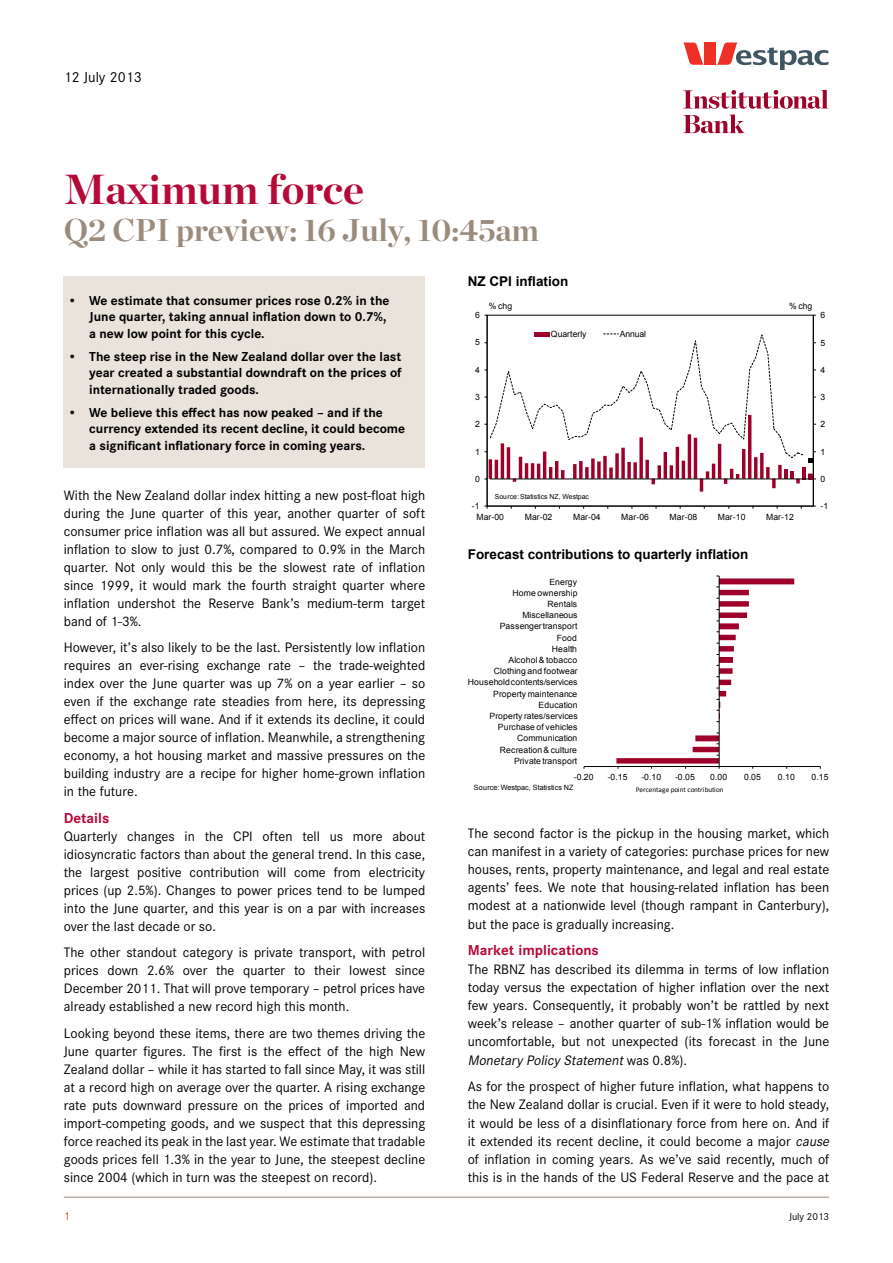
<style>
.page{position:relative;width:893px;height:1263px;background:#fff}
.page>*{position:absolute;margin:0;border:0;box-sizing:border-box;transform-origin:0 0}
.t1{font:700 42px "Chronicle Display";letter-spacing:-.005em;color:#b50938}
.t2{font:700 31.5px "Chronicle Display";letter-spacing:-.005em;color:#9a8b7d}
.t3{font:700 15px "Corporate S";color:#b50938}
.t4{font:15px "Corporate S";color:#000}
.t5{font:14.25px/18px "Corporate S";color:#000;text-align:justify}
.t6{font:700 13.5px/16.5px "Corporate S";color:#000}
.t7{font:700 13.5px "Arial";color:#000}
.t8{font:12px "Corporate S";color:#ee3124}
.t9{font:10.5px "Corporate S";letter-spacing:-.005em;color:#000}
.t10{font:8.55px "Arial";letter-spacing:.015em;color:#000}
.t11{font:7.2px "Arial";letter-spacing:.005em;color:#000}
.t12{font:7.2px "Calibri";letter-spacing:-.02em;color:#000}
.t13{font:6.9px "Arial";letter-spacing:.005em;color:#000}
.s1{font-style:italic}
</style>
<div class="page">
<svg style="left:683px;top:90px;width:145px;height:43px"></svg>
<svg style="left:683px;top:43px;width:21px;height:22px"></svg>
<div style="left:704px;top:43px;width:12px;height:22px;background:#ee3124"></div>
<svg style="left:717px;top:43px;width:111px;height:27px"></svg>
<hr style="left:64px;top:1197px;width:765px;height:1px;background:#9a8b7d">
<hr style="left:813px;top:315px;width:1px;height:191px;background:#000">
<hr style="left:487px;top:315px;width:1px;height:191px;background:#000">
<hr style="left:487px;top:506px;width:326px;height:1px;background:#000">
<svg style="left:484px;top:332px;width:332px;height:160px"></svg>
<hr style="left:584px;top:766px;width:236px;height:1px;background:#000">
<svg style="left:616px;top:576px;width:178px;height:193px"></svg>
<div style="left:64px;top:276px;width:361px;height:192px;background:#e9e3dc"></div>
<p class="t4" style="left:64px;top:69px;width:79px">12 July 2013</p>
<h1 class="t1" style="left:64px;top:163px;width:302px">Maximum force</h1>
<h2 class="t2" style="left:64px;top:211px;width:477px">Q2 CPI preview: 16 July, 10:45am</h2>
<p class="t6" style="left:89px;top:292px;width:302px;text-indent:-21px">• We estimate that consumer prices rose 0.2% in the<br>June quarter, taking annual inflation down to 0.7%, a new low point for this cycle.</p>
<p class="t6" style="left:89px;top:348px;width:314px;text-align:justify;text-indent:-21px">• The steep rise in the New Zealand dollar over the last year created a substantial downdraft on the prices of internationally traded goods.</p>
<p class="t6" style="left:89px;top:404px;width:317px;text-indent:-21px">• We believe this effect has now peaked – and if the currency extended its recent decline, it could become a significant inflationary force in coming years.</p>
<p class="t5" style="left:64px;top:486px;width:363px">With the New Zealand dollar index hitting a new post-float high during the June quarter of this year, another quarter of soft consumer price inflation was all but assured. We expect annual inflation to slow to just 0.7%, compared to 0.9% in the March quarter. Not only would this be the slowest rate of inflation since 1999, it would mark the fourth straight quarter where inflation undershot the Reserve Bank’s medium-term target band of 1-3%.</p>
<p class="t5" style="left:64px;top:639px;width:363px">However, it’s also likely to be the last. Persistently low inflation requires an ever-rising exchange rate – the trade-weighted index over the June quarter was up 7% on a year earlier – so even if the exchange rate steadies from here, its depressing effect on prices will wane. And if it extends its decline, it could become a major source of inflation. Meanwhile, a strengthening economy, a hot housing market and massive pressures on the building industry are a recipe for higher home-grown inflation in the future.</p>
<p class="t3" style="left:64px;top:809px;width:47px">Details</p>
<p class="t5" style="left:64px;top:827px;width:363px">Quarterly changes in the CPI often tell us more about idiosyncratic factors than about the general trend. In this case, the largest positive contribution will come from electricity prices (up 2.5%). Changes to power prices tend to be lumped into the June quarter, and this year is on a par with increases over the last decade or so.</p>
<p class="t5" style="left:64px;top:944px;width:363px">The other standout category is private transport, with petrol prices down 2.6% over the quarter to their lowest since December 2011. That will prove temporary – petrol prices have already established a new record high this month.</p>
<p class="t5" style="left:64px;top:1024px;width:363px">Looking beyond these items, there are two themes driving the June quarter figures. The first is the effect of the high New Zealand dollar – while it has started to fall since May, it was still at a record high on average over the quarter. A rising exchange rate puts downward pressure on the prices of imported and import-competing goods, and we suspect that this depressing force reached its peak in the last year. We estimate that tradable goods prices fell 1.3% in the year to June, the steepest decline since 2004 (which in turn was the steepest on record).</p>
<p class="t7" style="left:468px;top:273px;width:102px">NZ CPI inflation</p>
<p class="t10" style="left:475px;top:310px;width:6px">6</p>
<p class="t10" style="left:475px;top:337px;width:6px">5</p>
<p class="t10" style="left:475px;top:364px;width:6px">4</p>
<p class="t10" style="left:475px;top:391px;width:6px">3</p>
<p class="t10" style="left:475px;top:419px;width:6px">2</p>
<p class="t10" style="left:475px;top:446px;width:6px">1</p>
<p class="t10" style="left:475px;top:473px;width:6px">0</p>
<p class="t10" style="left:472px;top:500px;width:9px">-1</p>
<p class="t10" style="left:489px;top:300px;width:25px">% chg</p>
<p class="t10" style="left:789px;top:300px;width:25px">% chg</p>
<p class="t10" style="left:551px;top:328px;width:37px">Quarterly</p>
<p class="t10" style="left:620px;top:328px;width:28px">Annual</p>
<p class="t13" style="left:495px;top:492px;width:96px">Source: Statistics NZ, Westpac</p>
<p class="t10" style="left:476px;top:511px;width:29px">Mar-00</p>
<p class="t10" style="left:525px;top:511px;width:29px">Mar-02</p>
<p class="t10" style="left:573px;top:511px;width:29px">Mar-04</p>
<p class="t10" style="left:621px;top:511px;width:29px">Mar-06</p>
<p class="t10" style="left:670px;top:511px;width:29px">Mar-08</p>
<p class="t10" style="left:718px;top:511px;width:29px">Mar-10</p>
<p class="t10" style="left:766px;top:511px;width:29px">Mar-12</p>
<p class="t10" style="left:821px;top:310px;width:6px">6</p>
<p class="t10" style="left:821px;top:337px;width:6px">5</p>
<p class="t10" style="left:821px;top:364px;width:6px">4</p>
<p class="t10" style="left:821px;top:391px;width:6px">3</p>
<p class="t10" style="left:821px;top:419px;width:6px">2</p>
<p class="t10" style="left:821px;top:446px;width:6px">1</p>
<p class="t10" style="left:821px;top:473px;width:6px">0</p>
<p class="t10" style="left:820px;top:501px;width:9px">-1</p>
<p class="t7" style="left:468px;top:545px;width:282px">Forecast contributions to quarterly inflation</p>
<p class="t10" style="left:549px;top:576px;width:29px">Energy</p>
<p class="t10" style="left:512px;top:587px;width:67px">Home ownership</p>
<p class="t10" style="left:547px;top:598px;width:31px">Rentals</p>
<p class="t10" style="left:522px;top:609px;width:57px">Miscellaneous</p>
<p class="t10" style="left:500px;top:621px;width:79px">Passenger transport</p>
<p class="t10" style="left:557px;top:632px;width:22px">Food</p>
<p class="t10" style="left:552px;top:643px;width:27px">Health</p>
<p class="t10" style="left:508px;top:654px;width:70px">Alcohol &amp; tobacco</p>
<p class="t10" style="left:494px;top:666px;width:85px">Clothing and footwear</p>
<p class="t10" style="left:468px;top:677px;width:111px">Household contents/services</p>
<p class="t10" style="left:493px;top:688px;width:86px">Property maintenance</p>
<p class="t10" style="left:538px;top:699px;width:41px">Education</p>
<p class="t10" style="left:490px;top:710px;width:90px">Property rates/services</p>
<p class="t10" style="left:498px;top:722px;width:81px">Purchase of vehicles</p>
<p class="t10" style="left:517px;top:733px;width:62px">Communication</p>
<p class="t10" style="left:500px;top:744px;width:78px">Recreation &amp; culture</p>
<p class="t10" style="left:514px;top:755px;width:65px">Private transport</p>
<p class="t10" style="left:574px;top:771px;width:21px">-0.20</p>
<p class="t10" style="left:608px;top:771px;width:21px">-0.15</p>
<p class="t10" style="left:641px;top:771px;width:21px">-0.10</p>
<p class="t10" style="left:675px;top:771px;width:21px">-0.05</p>
<p class="t10" style="left:710px;top:771px;width:19px">0.00</p>
<p class="t10" style="left:744px;top:771px;width:19px">0.05</p>
<p class="t10" style="left:778px;top:771px;width:19px">0.10</p>
<p class="t10" style="left:811px;top:771px;width:19px">0.15</p>
<p class="t11" style="left:474px;top:783px;width:101px">Source: Westpac, Statistics NZ</p>
<p class="t12" style="left:636px;top:785px;width:89px">Percentage point contribution</p>
<p class="t5" style="left:468px;top:824px;width:363px">The second factor is the pickup in the housing market, which can manifest in a variety of categories: purchase prices for new houses, rents, property maintenance, and legal and real estate agents’ fees. We note that housing-related inflation has been modest at a nationwide level (though rampant in Canterbury), but the pace is gradually increasing.</p>
<p class="t3" style="left:468px;top:942px;width:133px">Market implications</p>
<p class="t5" style="left:468px;top:960px;width:363px">The RBNZ has described its dilemma in terms of low inflation today versus the expectation of higher inflation over the next few years. Consequently, it probably won’t be rattled by next week’s release – another quarter of sub-1% inflation would be uncomfortable, but not unexpected (its forecast in the June <span class="s1">Monetary Policy Statement</span>w a s 0 . 8 % ) .</p>
<p class="t5" style="left:468px;top:1077px;width:366px;text-align:left">As for the prospect of higher future inflation, what happens to the New Zealand dollar is crucial. Even if it were to hold steady, it would be less of a disinflationary force from here on. And if it extended its recent decline, it could become a major <span class="s1">cause </span>of inflation in coming years. As we’ve said recently, much of this is in the hands of the US Federal Reserve and the pace at</p>
<p class="t8" style="left:64px;top:1209px;width:8px">1</p>
<p class="t9" style="left:789px;top:1211px;width:42px">July 2013</p>
</div>
